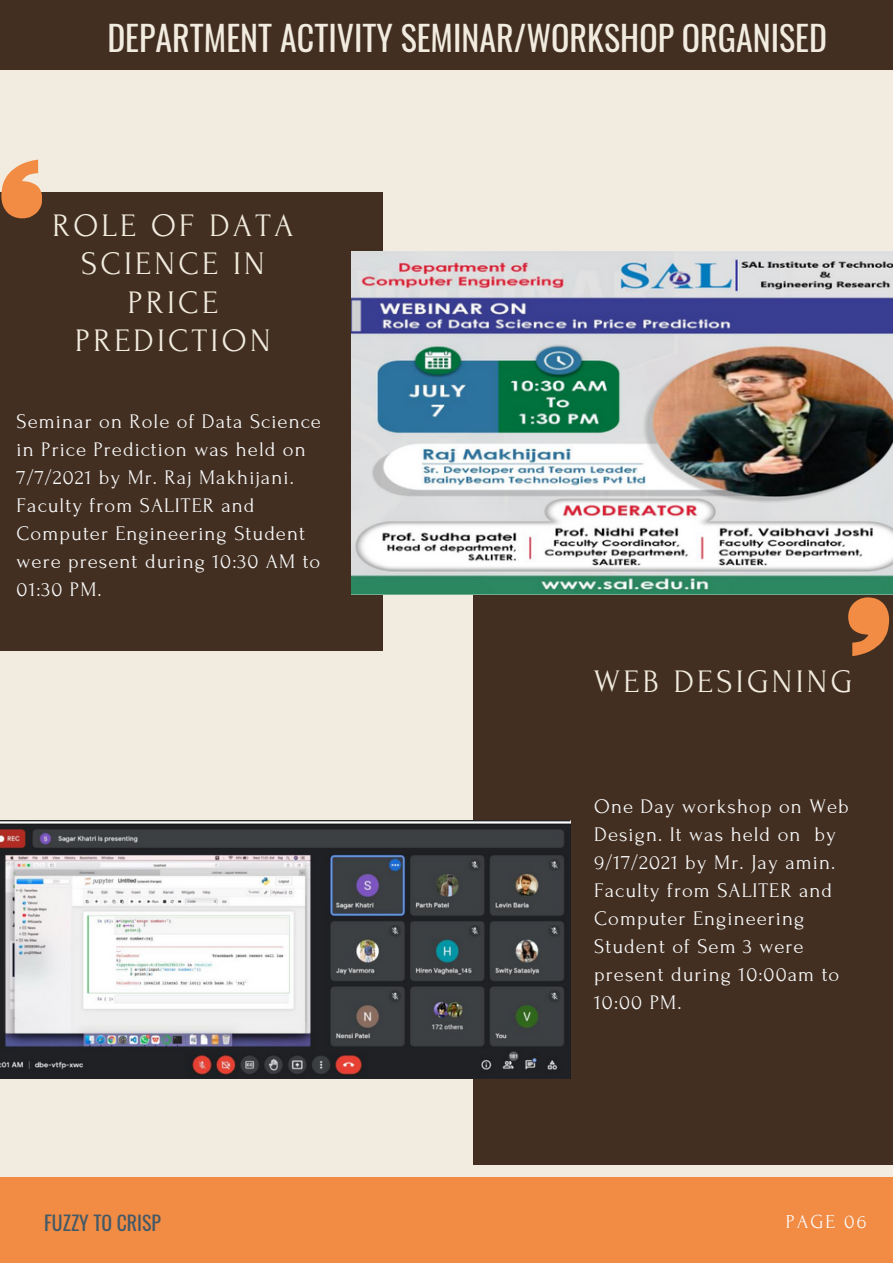
<style>
.page{position:relative;width:893px;height:1264px;background:#fff}
.page>*{position:absolute;margin:0;border:0;box-sizing:border-box;transform-origin:0 0}
.t1{font:34.05px "Oswald";color:#f1ecdf}
.t2{font:32.7px/38.2px "Forum";letter-spacing:.1em;color:#f1ecdf;text-align:center}
.t3{font:20.7px/28px "Forum";letter-spacing:.05em;color:#fafafa}
.t4{font:19.8px "Oswald";color:#435967}
.t5{font:19.8px "Forum";letter-spacing:.1em;color:#fafafa}
</style>
<div class="page">
<div style="left:0;top:0;width:892px;height:1262px;background:#f1ecdf"></div>
<div style="left:0;top:1176px;width:892px;height:86px;background:#f28b43"></div>
<div style="left:0;top:192px;width:382px;height:459px;background:#422f22"></div>
<svg style="left:1px;top:160px;width:41px;height:58px"></svg>
<div style="left:0;top:0;width:892px;height:70px;background:#422f22"></div>
<div style="left:473px;top:594px;width:419px;height:570px;background:#422f22"></div>
<svg style="left:848px;top:597px;width:42px;height:59px"></svg>
<img style="left:352px;top:251px;width:540px;height:343px">
<img style="left:0;top:820px;width:570px;height:258px">
<h1 class="t1" style="left:107px;top:11px;width:721px">DEPARTMENT ACTIVITY SEMINAR/WORKSHOP ORGANISED</h1>
<h2 class="t2" style="left:52px;top:207px;width:242px">ROLE OF DATA<br>SCIENCE IN<br>PRICE<br>PREDICTION</h2>
<p class="t3" style="left:17px;top:407px;width:306px">Seminar on Role of Data Science in Price Prediction was held on<br>7/7/2021 by Mr. Raj Makhijani.<br>Faculty from SALITER and<br>Computer Engineering Student were present during 10:30 AM to<br>01:30 PM.</p>
<h2 class="t2" style="left:593px;top:662px;width:260px">WEB DESIGNING</h2>
<p class="t3" style="left:594px;top:792px;width:256px">One Day workshop on Web<br>Design. It was held on by<br>9/17/2021 by Mr. Jay amin.<br>Faculty from SALITER and<br>Computer Engineering<br>Student of Sem 3 were present during 10:00am to<br>10:00 PM.</p>
<p class="t4" style="left:44px;top:1207px;width:118px">FUZZY TO CRISP</p>
<p class="t5" style="left:785px;top:1210px;width:82px">PAGE 06</p>
</div>
